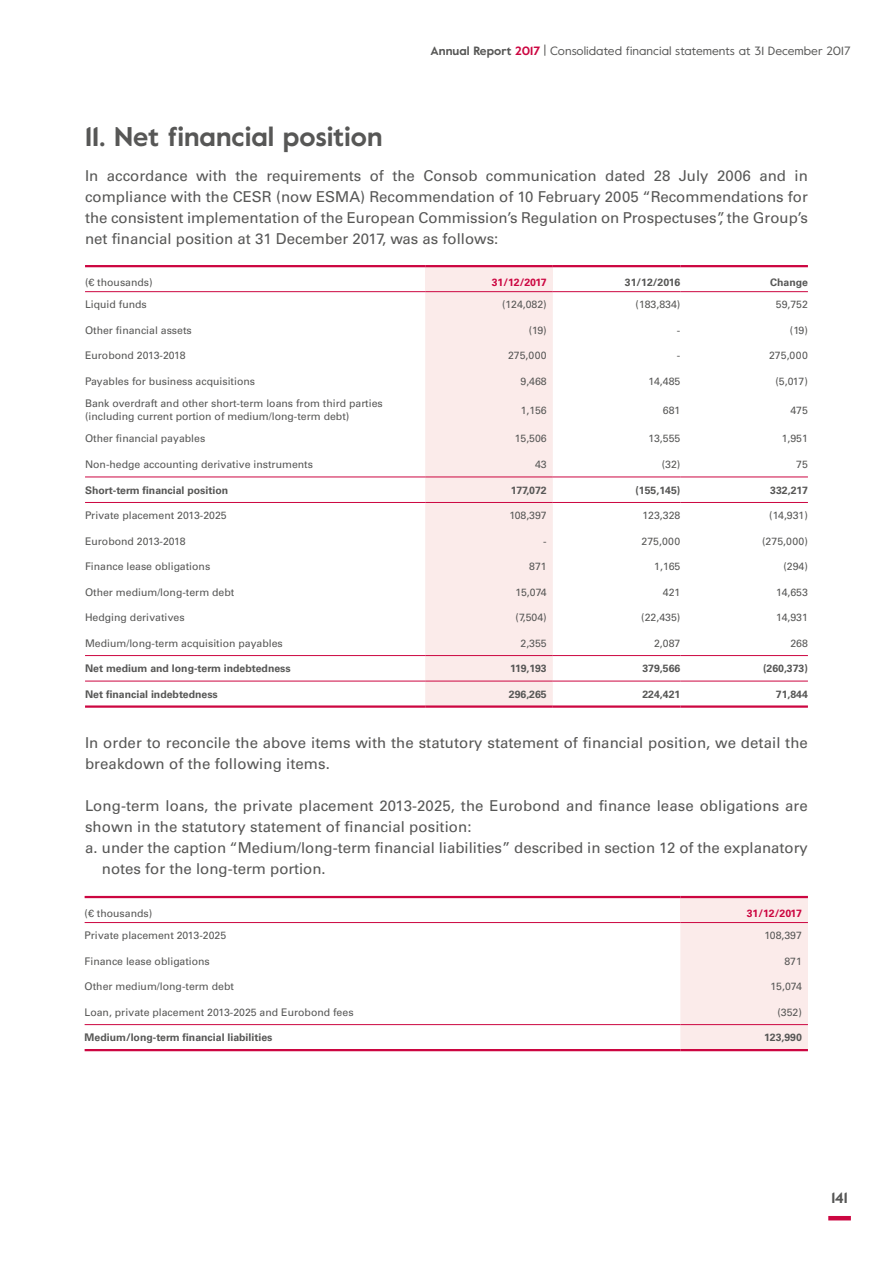
<style>
.page{position:relative;width:893px;height:1263px;background:#fff}
.page>*{position:absolute;margin:0;border:0;box-sizing:border-box;transform-origin:0 0}
.t1{font:700 27px "Value";color:#575756}
.t2{font:15px/21px "Univers LT Std";letter-spacing:.005em;color:#575756;text-align:justify}
.t3{font:700 15px "Value";color:#575756}
.t4{font:12px "Value";color:#575756}
.t5{font:10.5px/12.6px "Univers LT Std";color:#575756}
.t6{font:700 10.5px "Univers LT Std";color:#575756}
.t7{font:700 10.5px "Univers LT Std";color:#cc0641}
.s1{font-weight:700}
.s2{font-weight:700;color:#cc0641}
</style>
<div class="page">
<hr style="left:828px;top:1216px;width:23px;height:4px;background:#cc0641">
<div style="left:425px;top:266px;width:128px;height:26px;background:#fbebea"></div>
<div style="left:425px;top:292px;width:128px;height:413px;background:#fbebea"></div>
<hr style="left:85px;top:265px;width:340px;height:2px;background:#cc0641">
<hr style="left:425px;top:265px;width:128px;height:2px;background:#cc0641">
<hr style="left:553px;top:265px;width:127px;height:2px;background:#cc0641">
<hr style="left:680px;top:265px;width:128px;height:2px;background:#cc0641">
<hr style="left:85px;top:291px;width:340px;height:1px;background:#cc0641">
<hr style="left:425px;top:291px;width:128px;height:1px;background:#cc0641">
<hr style="left:553px;top:291px;width:127px;height:1px;background:#cc0641">
<hr style="left:680px;top:291px;width:128px;height:1px;background:#cc0641">
<hr style="left:85px;top:705px;width:340px;height:3px;background:#cc0641">
<hr style="left:425px;top:705px;width:128px;height:3px;background:#cc0641">
<hr style="left:553px;top:705px;width:127px;height:3px;background:#cc0641">
<hr style="left:680px;top:705px;width:128px;height:3px;background:#cc0641">
<hr style="left:85px;top:477px;width:340px;height:1px;background:#cc0641">
<hr style="left:425px;top:477px;width:128px;height:1px;background:#cc0641">
<hr style="left:553px;top:477px;width:127px;height:1px;background:#cc0641">
<hr style="left:680px;top:477px;width:128px;height:1px;background:#cc0641">
<hr style="left:85px;top:502px;width:340px;height:1px;background:#cc0641">
<hr style="left:425px;top:502px;width:128px;height:1px;background:#cc0641">
<hr style="left:553px;top:502px;width:127px;height:1px;background:#cc0641">
<hr style="left:680px;top:502px;width:128px;height:1px;background:#cc0641">
<hr style="left:85px;top:655px;width:340px;height:1px;background:#cc0641">
<hr style="left:425px;top:655px;width:128px;height:1px;background:#cc0641">
<hr style="left:553px;top:655px;width:127px;height:1px;background:#cc0641">
<hr style="left:680px;top:655px;width:128px;height:1px;background:#cc0641">
<hr style="left:85px;top:681px;width:340px;height:1px;background:#cc0641">
<hr style="left:425px;top:681px;width:128px;height:1px;background:#cc0641">
<hr style="left:553px;top:681px;width:127px;height:1px;background:#cc0641">
<hr style="left:680px;top:681px;width:128px;height:1px;background:#cc0641">
<div style="left:680px;top:897px;width:128px;height:25px;background:#fbebea"></div>
<div style="left:680px;top:923px;width:128px;height:126px;background:#fbebea"></div>
<hr style="left:85px;top:896px;width:595px;height:2px;background:#cc0641">
<hr style="left:680px;top:896px;width:128px;height:2px;background:#cc0641">
<hr style="left:85px;top:922px;width:595px;height:1px;background:#cc0641">
<hr style="left:680px;top:922px;width:128px;height:1px;background:#cc0641">
<hr style="left:85px;top:1024px;width:595px;height:1px;background:#cc0641">
<hr style="left:680px;top:1024px;width:128px;height:1px;background:#cc0641">
<hr style="left:85px;top:1049px;width:595px;height:2px;background:#cc0641">
<hr style="left:680px;top:1049px;width:128px;height:2px;background:#cc0641">
<p class="t4" style="left:430px;top:42px;width:421px"><span class="s1">Annual Report</span> <span class="s2">2017</span> | Consolidated financial statements at 31 December 2017</p>
<h1 class="t1" style="left:85px;top:118px;width:299px">11. Net financial position</h1>
<p class="t2" style="left:85px;top:165px;width:724px">In accordance with the requirements of the Consob communication dated 28 July 2006 and in compliance with the CESR (now ESMA) Recommendation of 10 February 2005 “Recommendations for the consistent implementation of the European Commission’s Regulation on Prospectuses”, the Group’s net financial position at 31 December 2017, was as follows:</p>
<p class="t5" style="left:85px;top:276px;width:69px">(€ thousands)</p>
<p class="t7" style="left:492px;top:276px;width:57px">31/12/2017</p>
<p class="t6" style="left:625px;top:276px;width:57px">31/12/2016</p>
<p class="t6" style="left:770px;top:276px;width:39px">Change</p>
<p class="t5" style="left:85px;top:298px;width:63px">Liquid funds</p>
<p class="t5" style="left:502px;top:298px;width:46px">(124,082)</p>
<p class="t5" style="left:636px;top:298px;width:46px">(183,834)</p>
<p class="t5" style="left:776px;top:298px;width:34px">59,752</p>
<p class="t5" style="left:85px;top:324px;width:108px">Other financial assets</p>
<p class="t5" style="left:529px;top:324px;width:20px">(19)</p>
<p class="t5" style="left:677px;top:324px;width:5px">-</p>
<p class="t5" style="left:790px;top:324px;width:20px">(19)</p>
<p class="t5" style="left:85px;top:349px;width:102px">Eurobond 2013-2018</p>
<p class="t5" style="left:508px;top:349px;width:40px">275,000</p>
<p class="t5" style="left:677px;top:349px;width:5px">-</p>
<p class="t5" style="left:769px;top:349px;width:40px">275,000</p>
<p class="t5" style="left:85px;top:375px;width:172px">Payables for business acquisitions</p>
<p class="t5" style="left:520px;top:375px;width:28px">9,468</p>
<p class="t5" style="left:649px;top:375px;width:33px">14,485</p>
<p class="t5" style="left:775px;top:375px;width:34px">(5,017)</p>
<p class="t5" style="left:85px;top:397px;width:299px">Bank overdraft and other short-term loans from third parties (including current portion of medium/long-term debt)</p>
<p class="t5" style="left:521px;top:404px;width:28px">1,156</p>
<p class="t5" style="left:663px;top:404px;width:19px">681</p>
<p class="t5" style="left:790px;top:404px;width:19px">475</p>
<p class="t5" style="left:85px;top:432px;width:122px">Other financial payables</p>
<p class="t5" style="left:515px;top:432px;width:33px">15,506</p>
<p class="t5" style="left:648px;top:432px;width:33px">13,555</p>
<p class="t5" style="left:782px;top:432px;width:28px">1,951</p>
<p class="t5" style="left:85px;top:458px;width:229px">Non-hedge accounting derivative instruments</p>
<p class="t5" style="left:535px;top:458px;width:13px">43</p>
<p class="t5" style="left:662px;top:458px;width:20px">(32)</p>
<p class="t5" style="left:796px;top:458px;width:13px">75</p>
<p class="t6" style="left:85px;top:484px;width:145px">Short-term financial position</p>
<p class="t6" style="left:511px;top:484px;width:37px">177,072</p>
<p class="t6" style="left:635px;top:484px;width:46px">(155,145)</p>
<p class="t6" style="left:770px;top:484px;width:39px">332,217</p>
<p class="t5" style="left:85px;top:509px;width:143px">Private placement 2013-2025</p>
<p class="t5" style="left:509px;top:509px;width:39px">108,397</p>
<p class="t5" style="left:643px;top:509px;width:39px">123,328</p>
<p class="t5" style="left:769px;top:509px;width:40px">(14,931)</p>
<p class="t5" style="left:85px;top:535px;width:102px">Eurobond 2013-2018</p>
<p class="t5" style="left:543px;top:535px;width:5px">-</p>
<p class="t5" style="left:642px;top:535px;width:40px">275,000</p>
<p class="t5" style="left:762px;top:535px;width:47px">(275,000)</p>
<p class="t5" style="left:85px;top:560px;width:127px">Finance lease obligations</p>
<p class="t5" style="left:529px;top:560px;width:19px">871</p>
<p class="t5" style="left:654px;top:560px;width:28px">1,165</p>
<p class="t5" style="left:783px;top:560px;width:26px">(294)</p>
<p class="t5" style="left:85px;top:586px;width:151px">Other medium/long-term debt</p>
<p class="t5" style="left:515px;top:586px;width:33px">15,074</p>
<p class="t5" style="left:663px;top:586px;width:19px">421</p>
<p class="t5" style="left:776px;top:586px;width:33px">14,653</p>
<p class="t5" style="left:85px;top:611px;width:101px">Hedging derivatives</p>
<p class="t5" style="left:515px;top:611px;width:33px">(7,504)</p>
<p class="t5" style="left:641px;top:611px;width:41px">(22,435)</p>
<p class="t5" style="left:776px;top:611px;width:33px">14,931</p>
<p class="t5" style="left:85px;top:637px;width:199px">Medium/long-term acquisition payables</p>
<p class="t5" style="left:520px;top:637px;width:28px">2,355</p>
<p class="t5" style="left:654px;top:637px;width:28px">2,087</p>
<p class="t5" style="left:790px;top:637px;width:19px">268</p>
<p class="t6" style="left:85px;top:662px;width:207px">Net medium and long-term indebtedness</p>
<p class="t6" style="left:510px;top:662px;width:38px">119,193</p>
<p class="t6" style="left:642px;top:662px;width:39px">379,566</p>
<p class="t6" style="left:763px;top:662px;width:46px">(260,373)</p>
<p class="t6" style="left:85px;top:688px;width:134px">Net financial indebtedness</p>
<p class="t6" style="left:509px;top:688px;width:39px">296,265</p>
<p class="t6" style="left:642px;top:688px;width:39px">224,421</p>
<p class="t6" style="left:776px;top:688px;width:34px">71,844</p>
<h2 class="t2" style="left:85px;top:732px;width:724px">In order to reconcile the above items with the statutory statement of financial position, we detail the breakdown of the following items.</h2>
<h2 class="t2" style="left:85px;top:795px;width:724px">Long-term loans, the private placement 2013-2025, the Eurobond and finance lease obligations are</h2>
<h2 class="t2" style="left:85px;top:816px;width:388px">shown in the statutory statement of financial position:</h2>
<h2 class="t2" style="left:85px;top:837px;width:724px">a. under the caption “Medium/long-term financial liabilities” described in section 12 of the explanatory</h2>
<h2 class="t2" style="left:102px;top:858px;width:225px">notes for the long-term portion.</h2>
<p class="t5" style="left:85px;top:906px;width:69px">(€ thousands)</p>
<p class="t7" style="left:747px;top:907px;width:57px">31/12/2017</p>
<p class="t5" style="left:85px;top:929px;width:143px">Private placement 2013-2025</p>
<p class="t5" style="left:764px;top:929px;width:39px">108,397</p>
<p class="t5" style="left:85px;top:955px;width:127px">Finance lease obligations</p>
<p class="t5" style="left:784px;top:955px;width:19px">871</p>
<p class="t5" style="left:85px;top:980px;width:151px">Other medium/long-term debt</p>
<p class="t5" style="left:771px;top:980px;width:33px">15,074</p>
<p class="t5" style="left:85px;top:1006px;width:270px">Loan, private placement 2013-2025 and Eurobond fees</p>
<p class="t5" style="left:777px;top:1006px;width:26px">(352)</p>
<p class="t6" style="left:85px;top:1031px;width:189px">Medium/long-term financial liabilities</p>
<p class="t6" style="left:764px;top:1031px;width:39px">123,990</p>
<h2 class="t3" style="left:831px;top:1188px;width:18px">141</h2>
</div>
